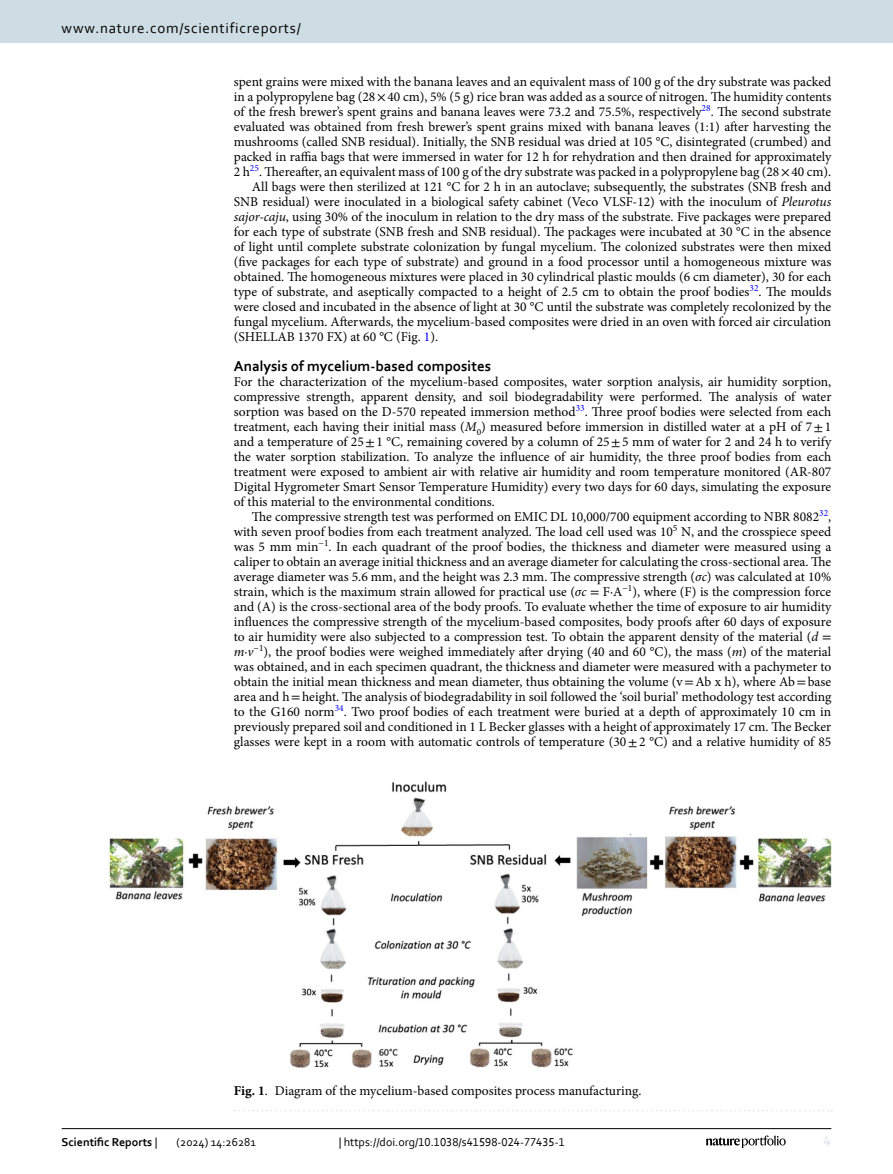
<style>
.page{position:relative;width:893px;height:1174px;background:#fff}
.page>*{position:absolute;margin:0;border:0;box-sizing:border-box;transform-origin:0 0}
.Head_2{font:700 15px "Corbel";color:#000}
.t1{font:15px "Corbel";letter-spacing:.05em;color:#000}
.t2{font:15px "Corbel";color:#d9e4eb}
.Body_Text_Indent{font:13.5px/15px "Minion Pro";color:#000;text-align:justify}
.Body_Text{font:13.5px/15px "Minion Pro";color:#000;text-align:justify}
.Figure_Caption{font:13.5px "Minion Pro";color:#000}
.t3{font:12px "Corbel";color:#000}
.t4{font:700 12px "Corbel";color:#000}
.s1{font-family:"STIX"}
.s2{font-style:italic}
.s3{color:#00f}
.s4{font-weight:700}
.s5{font-weight:400}
</style>
<div class="page">
<img style="left:109px;top:781px;width:722px;height:286px">
<svg style="left:235px;top:1110px;width:597px;height:1px"></svg>
<hr style="left:62px;top:1128px;width:769px;height:1px;background:#000">
<svg style="left:706px;top:1135px;width:80px;height:12px"></svg>
<div style="left:0;top:0;width:893px;height:43px;background:#cedde4"></div>
<p class="t1" style="left:62px;top:18px;width:241px">www.nature.com/scientificreports/</p>
<p class="Body_Text" style="left:234px;top:74px;width:599px">spent grains were mixed with the banana leaves and an equivalent mass of 100 g of the dry substrate was packed in a polypropylene bag (28<span class="s1">×</span>40 cm), 5% (5 g) rice bran was added as a source of nitrogen. The humidity contents of the fresh brewer’s spent grains and banana leaves were 73.2 and 75.5%, respectively<sup>28</sup>. The second substrate evaluated was obtained from fresh brewer’s spent grains mixed with banana leaves (1:1) after harvesting the mushrooms (called SNB residual). Initially, the SNB residual was dried at 105 °C, disintegrated (crumbed) and packed in raffia bags that were immersed in water for 12 h for rehydration and then drained for approximately 2 h<sup>25</sup>. Thereafter, an equivalent mass of 100 g of the dry substrate was packed in a polypropylene bag (28<span class="s1">×</span>40 cm).</p>
<p class="Body_Text_Indent" style="left:234px;top:179px;width:599px;text-indent:18px">All bags were then sterilized at 121 °C for 2 h in an autoclave; subsequently, the substrates (SNB fresh and SNB residual) were inoculated in a biological safety cabinet (Veco VLSF-12) with the inoculum of <span class="s2">Pleurotus sajor-caju</span>, using 30% of the inoculum in relation to the dry mass of the substrate. Five packages were prepared for each type of substrate (SNB fresh and SNB residual). The packages were incubated at 30 °C in the absence of light until complete substrate colonization by fungal mycelium. The colonized substrates were then mixed (five packages for each type of substrate) and ground in a food processor until a homogeneous mixture was obtained. The homogeneous mixtures were placed in 30 cylindrical plastic moulds (6 cm diameter), 30 for each type of substrate, and aseptically compacted to a height of 2.5 cm to obtain the proof bodies<sup>32</sup>. The moulds were closed and incubated in the absence of light at 30 °C until the substrate was completely recolonized by the fungal mycelium. Afterwards, the mycelium-based composites were dried in an oven with forced air circulation (SHELLAB 1370 FX) at 60 °C (Fig. <span class="s3">1</span>).</p>
<p class="Head_2" style="left:234px;top:356px;width:259px">Analysis of mycelium-based composites</p>
<p class="Body_Text" style="left:234px;top:374px;width:599px">For the characterization of the mycelium-based composites, water sorption analysis, air humidity sorption, compressive strength, apparent density, and soil biodegradability were performed. The analysis of water sorption was based on the D-570 repeated immersion method<sup>33</sup>. Three proof bodies were selected from each treatment, each having their initial mass (<span class="s2">M</span><sub>0</sub>) measured before immersion in distilled water at a pH of 7<span class="s1">±</span>1 and a temperature of 25<span class="s1">±</span>1 °C, remaining covered by a column of 25<span class="s1">±</span>5 mm of water for 2 and 24 h to verify the water sorption stabilization. To analyze the influence of air humidity, the three proof bodies from each treatment were exposed to ambient air with relative air humidity and room temperature monitored (AR-807<br>Digital Hygrometer Smart Sensor Temperature Humidity) every two days for 60 days, simulating the exposure of this material to the environmental conditions.</p>
<p class="Body_Text_Indent" style="left:234px;top:509px;width:599px;text-indent:18px">The compressive strength test was performed on EMIC DL 10,000/700 equipment according to NBR 8082<sup>32</sup>, with seven proof bodies from each treatment analyzed. The load cell used was 10<sup>5</sup> N, and the crosspiece speed was 5 mm min<sup>−1</sup>. In each quadrant of the proof bodies, the thickness and diameter were measured using a caliper to obtain an average initial thickness and an average diameter for calculating the cross-sectional area. The average diameter was 5.6 mm, and the height was 2.3 mm. The compressive strength (<span class="s2">σc</span>) was calculated at 10% strain, which is the maximum strain allowed for practical use (<span class="s2">σc</span> <span class="s1">=</span> F·A<sup>−1</sup>), where (F) is the compression force and (A) is the cross-sectional area of the body proofs. To evaluate whether the time of exposure to air humidity influences the compressive strength of the mycelium-based composites, body proofs after 60 days of exposure to air humidity were also subjected to a compression test. To obtain the apparent density of the material (<span class="s2">d</span> <span class="s1">= </span><span class="s2">m</span>·<span class="s2">v</span><sup>−1</sup>), the proof bodies were weighed immediately after drying (40 and 60 °C), the mass (<span class="s2">m</span>) of the material was obtained, and in each specimen quadrant, the thickness and diameter were measured with a pachymeter to obtain the initial mean thickness and mean diameter, thus obtaining the volume (v<span class="s1">=</span>Ab x h), where Ab<span class="s1">=</span>base area and h<span class="s1">=</span>height. The analysis of biodegradability in soil followed the ‘soil burial’ methodology test according to the G160 norm<sup>34</sup>. Two proof bodies of each treatment were buried at a depth of approximately 10 cm in previously prepared soil and conditioned in 1 L Becker glasses with a height of approximately 17 cm. The Becker glasses were kept in a room with automatic controls of temperature (30<span class="s1">±</span>2 °C) and a relative humidity of 85</p>
<p class="Figure_Caption" style="left:234px;top:1082px;width:409px"><span class="s4">Fig. 1</span>. Diagram of the mycelium-based composites process manufacturing.</p>
<p class="t4" style="left:62px;top:1134px;width:97px">Scientific Reports <span class="s5">|</span></p>
<p class="t3" style="left:177px;top:1134px;width:81px">(2024) 14:26281</p>
<p class="t3" style="left:339px;top:1134px;width:228px">| https://doi.org/10.1038/s41598-024-77435-1</p>
<p class="t2" style="left:824px;top:1132px;width:9px">4</p>
</div>
